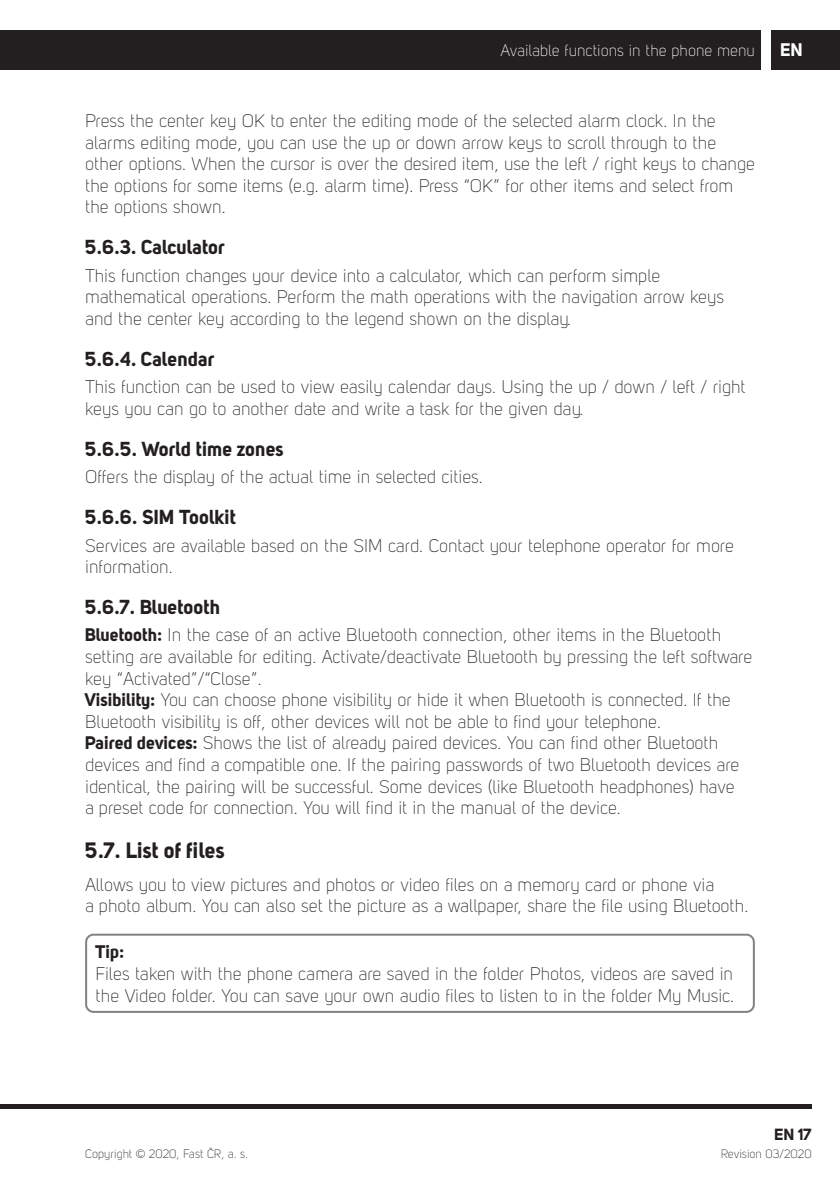
<style>
.page{position:relative;width:840px;height:1191px;background:#fff}
.page>*{position:absolute;margin:0;border:0;box-sizing:border-box;transform-origin:0 0}
.t1{font:22px "Uni Sans PRO Bold";color:#231f20}
.t2{font:20px "Uni Sans PRO Bold";color:#231f20}
.B{font:18px/21.6px "Uni Sans PRO Light";color:#231f20}
.B-2{font:18px "Uni Sans PRO Bold";color:#231f20}
.t3{font:18px "Uni Sans PRO Bold";color:#fff}
.t4{font:16px "Uni Sans PRO Light";color:#fff}
.t5{font:16px "Uni Sans PRO Bold";color:#231f20}
.t6{font:12px "Uni Sans PRO Light";color:#231f20}
.s1{font-family:"Uni Sans PRO Bold"}
</style>
<div class="page">
<div style="left:0;top:30px;width:760px;height:39px;background:#231f20"></div>
<div style="left:771px;top:30px;width:68px;height:39px;background:#231f20"></div>
<hr style="left:0;top:1104px;width:811px;height:4px;background:#231f20">
<div style="left:85px;top:933px;width:669px;height:80px;border:2px solid #808285;border-radius:7px"></div>
<p class="t4" style="left:500px;top:41px;width:256px">Available functions in the phone menu</p>
<p class="B" style="left:85px;top:110px;width:671px">Press the center key OK to enter the editing mode of the selected alarm clock. In the alarms editing mode, you can use the up or down arrow keys to scroll through to the other options. When the cursor is over the desired item, use the left / right keys to change the options for some items (e.g. alarm time). Press “OK” for other items and select from the options shown.</p>
<p class="t2" style="left:85px;top:235px;width:141px">5.6.3. Calculator</p>
<p class="B" style="left:85px;top:265px;width:640px">This function changes your device into a calculator, which can perform simple mathematical operations. Perform the math operations with the navigation arrow keys and the center key according to the legend shown on the display.</p>
<p class="t2" style="left:85px;top:346px;width:131px">5.6.4. Calendar</p>
<p class="B" style="left:85px;top:376px;width:661px">This function can be used to view easily calendar days. Using the up / down / left / right keys you can go to another date and write a task for the given day.</p>
<p class="t2" style="left:85px;top:436px;width:200px">5.6.5. World time zones</p>
<p class="B" style="left:85px;top:466px;width:399px">Offers the display of the actual time in selected cities.</p>
<p class="t2" style="left:85px;top:505px;width:152px">5.6.6. SIM Toolkit</p>
<p class="B" style="left:85px;top:534px;width:650px">Services are available based on the SIM card. Contact your telephone operator for more information.</p>
<p class="t2" style="left:85px;top:594px;width:137px">5.6.7. Bluetooth</p>
<p class="B" style="left:85px;top:624px;width:668px"><span class="s1">Bluetooth:</span> In the case of an active Bluetooth connection, other items in the Bluetooth setting are available for editing. Activate/deactivate Bluetooth by pressing the left software key “Activated”/“Close”.</p>
<p class="B" style="left:85px;top:689px;width:646px"><span class="s1">Visibility:</span> You can choose phone visibility or hide it when Bluetooth is connected. If the<br>Bluetooth visibility is off, other devices will not be able to find your telephone.</p>
<p class="B" style="left:85px;top:732px;width:655px"><span class="s1">Paired devices:</span> Shows the list of already paired devices. You can find other Bluetooth devices and find a compatible one. If the pairing passwords of two Bluetooth devices are identical, the pairing will be successful. Some devices (like Bluetooth headphones) have a preset code for connection. You will find it in the manual of the device.</p>
<p class="t1" style="left:85px;top:836px;width:141px">5.7. List of files</p>
<p class="B" style="left:85px;top:873px;width:664px">Allows you to view pictures and photos or video files on a memory card or phone via<br>a photo album. You can also set the picture as a wallpaper, share the file using Bluetooth.</p>
<p class="B-2" style="left:96px;top:941px;width:30px">Tip:</p>
<p class="B" style="left:96px;top:963px;width:639px">Files taken with the phone camera are saved in the folder Photos, videos are saved in the Video folder. You can save your own audio files to listen to in the folder My Music.</p>
<p class="t3" style="left:780px;top:39px;width:24px">EN</p>
<p class="t5" style="left:774px;top:1124px;width:38px">EN 17</p>
<p class="t6" style="left:85px;top:1147px;width:164px">Copyright © 2020, Fast ČR, a. s.</p>
<p class="t6" style="left:720px;top:1147px;width:92px">Revision 03/2020</p>
</div>
